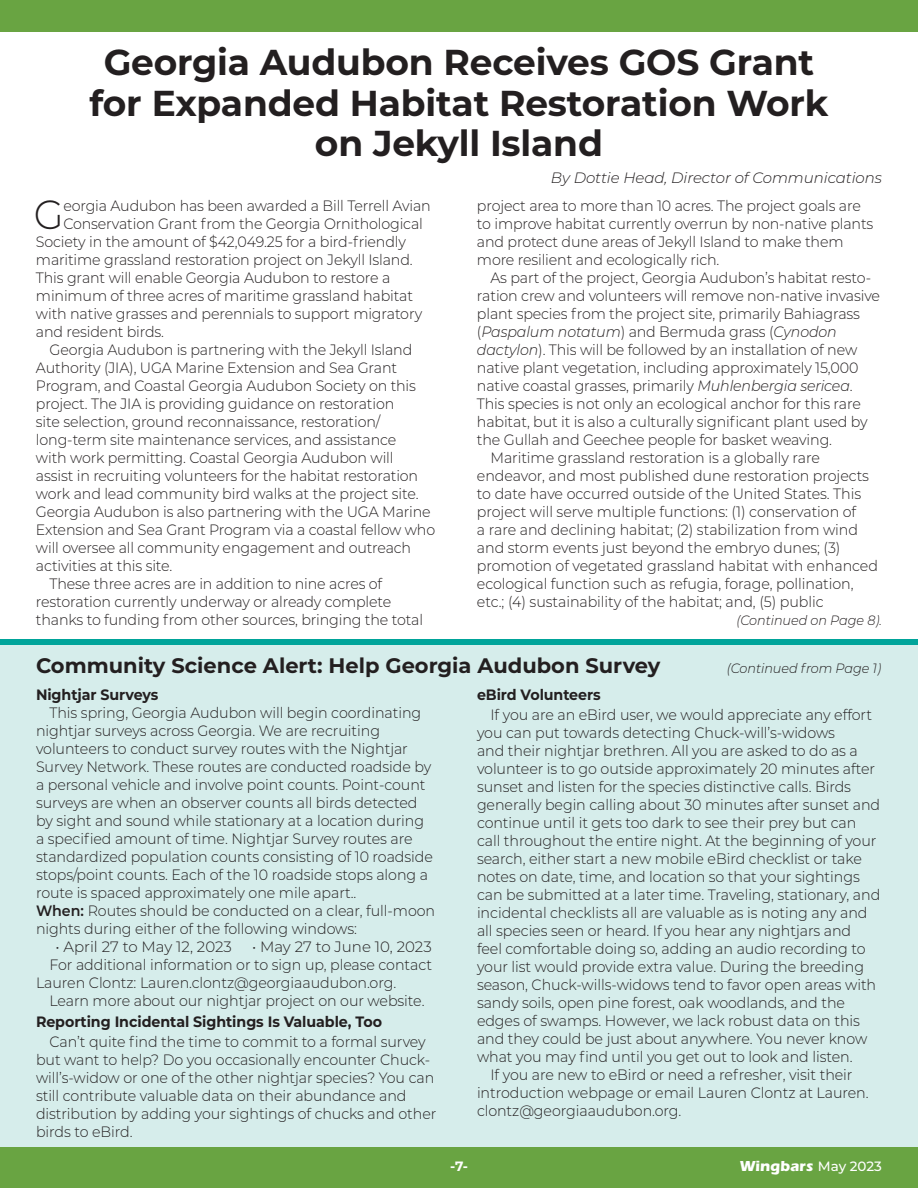
<style>
.page{position:relative;width:918px;height:1188px;background:#fff}
.page>*{position:absolute;margin:0;border:0;box-sizing:border-box;transform-origin:0 0}
.t1{font:300 40.65px "Montserrat";color:#231f20;scale:.95 1}
.t2{font:700 36px/40.5px "Montserrat";letter-spacing:-.005em;color:#231f20;text-align:center}
.t3{font:700 21px "Montserrat";color:#231f20}
.t4{font:300 15px/18px "Montserrat";letter-spacing:-.01em;color:#231f20;scale:.95 1}
.t5{font:700 15px "Montserrat";letter-spacing:-.005em;color:#231f20;scale:.95 1}
.t6{font:italic 300 15px "Montserrat";letter-spacing:-.005em;color:#231f20;scale:.95 1}
.t7{font:300 15px "Montserrat";letter-spacing:-.01em;color:#231f20}
.t8{font:italic 300 15px "Montserrat";letter-spacing:-.005em;color:#231f20}
.t9{font:700 15px "Itc Eras";color:#fff}
.t10{font:italic 300 13.5px "Montserrat";letter-spacing:-.005em;color:#231f20;scale:.95 1}
.t11{font:700 13.5px "Montserrat";color:#fff}
.s1{font-style:normal}
.s2{font-style:italic}
.s3{font-weight:600}
.s4{font-family:"Montserrat";font-weight:500;font-size:13.5px}
</style>
<div class="page">
<div style="left:0;top:642px;width:918px;height:507px;background:#d6edeb"></div>
<div style="left:0;top:1148px;width:918px;height:40px;background:#69a442"></div>
<div style="left:0;top:0;width:918px;height:32px;background:#69a442"></div>
<div style="left:0;top:639px;width:918px;height:6px;background:#00a49a"></div>
<h2 class="t2" style="left:89px;top:41px;width:741px">Georgia Audubon Receives GOS Grant for Expanded Habitat Restoration Work on Jekyll Island</h2>
<p class="t8" style="left:551px;top:168px;width:333px">By Dottie Head, Director of Communications</p>
<h1 class="t1" style="left:34px;top:187px;width:33px">G</h1>
<p class="t4" style="left:63px;top:196px;width:388px">eorgia Audubon has been awarded a Bill Terrell Avian</p>
<p class="t4" style="left:63px;top:214px;width:380px">Conservation Grant from the Georgia Ornithological</p>
<p class="t4" style="left:36px;top:232px;width:391px">Society in the amount of $42,049.25 for a bird-friendly</p>
<p class="t4" style="left:36px;top:250px;width:398px">maritime grassland restoration project on Jekyll Island.</p>
<p class="t4" style="left:36px;top:268px;width:375px">This grant will enable Georgia Audubon to restore a</p>
<p class="t4" style="left:36px;top:286px;width:398px">minimum of three acres of maritime grassland habitat</p>
<p class="t4" style="left:36px;top:304px;width:408px">with native grasses and perennials to support migratory</p>
<p class="t4" style="left:36px;top:322px;width:136px">and resident birds.</p>
<p class="t4" style="left:49px;top:340px;width:383px">Georgia Audubon is partnering with the Jekyll Island</p>
<p class="t4" style="left:36px;top:358px;width:382px">Authority (JIA), UGA Marine Extension and Sea Grant</p>
<p class="t4" style="left:36px;top:376px;width:402px">Program, and Coastal Georgia Audubon Society on this</p>
<p class="t4" style="left:36px;top:394px;width:379px">project. The JIA is providing guidance on restoration</p>
<p class="t4" style="left:36px;top:412px;width:364px">site selection, ground reconnaissance, restoration/</p>
<p class="t4" style="left:36px;top:430px;width:381px">long-term site maintenance services, and assistance</p>
<p class="t4" style="left:36px;top:448px;width:378px">with work permitting. Coastal Georgia Audubon will</p>
<p class="t4" style="left:36px;top:466px;width:404px">assist in recruiting volunteers for the habitat restoration</p>
<p class="t4" style="left:36px;top:484px;width:404px">work and lead community bird walks at the project site.</p>
<p class="t4" style="left:36px;top:502px;width:417px">Georgia Audubon is also partnering with the UGA Marine</p>
<p class="t4" style="left:36px;top:520px;width:422px">Extension and Sea Grant Program via a coastal fellow who</p>
<p class="t4" style="left:36px;top:538px;width:396px">will oversee all community engagement and outreach</p>
<p class="t4" style="left:36px;top:556px;width:145px">activities at this site.</p>
<p class="t4" style="left:49px;top:574px;width:352px">These three acres are in addition to nine acres of</p>
<p class="t4" style="left:36px;top:592px;width:375px">restoration currently underway or already complete</p>
<p class="t4" style="left:36px;top:610px;width:409px">thanks to funding from other sources, bringing the total</p>
<p class="t4" style="left:477px;top:196px;width:419px">project area to more than 10 acres. The project goals are to improve habitat currently overrun by non-native plants and protect dune areas of Jekyll Island to make them more resilient and ecologically rich.</p>
<p class="t4" style="left:490px;top:268px;width:402px">As part of the project, Georgia Audubon’s habitat resto-</p>
<p class="t4" style="left:477px;top:286px;width:426px">ration crew and volunteers will remove non-native invasive</p>
<p class="t4" style="left:477px;top:304px;width:405px">plant species from the project site, primarily Bahiagrass</p>
<p class="t6" style="left:477px;top:322px;width:380px"><span class="s1">(</span>Paspalum notatum<span class="s1">) and Bermuda grass (</span>Cynodon</p>
<p class="t4" style="left:477px;top:340px;width:402px"><span class="s2">dactylon</span>). This will be followed by an installation of new</p>
<p class="t4" style="left:477px;top:358px;width:403px">native plant vegetation, including approximately 15,000</p>
<p class="t4" style="left:477px;top:376px;width:397px">native coastal grasses, primarily <span class="s2">Muhlenbergia sericea</span>.</p>
<p class="t4" style="left:477px;top:394px;width:406px">This species is not only an ecological anchor for this rare</p>
<p class="t4" style="left:477px;top:412px;width:413px">habitat, but it is also a culturally significant plant used by</p>
<p class="t4" style="left:477px;top:430px;width:375px">the Gullah and Geechee people for basket weaving.</p>
<p class="t4" style="left:490px;top:448px;width:348px">Maritime grassland restoration is a globally rare</p>
<p class="t4" style="left:477px;top:466px;width:414px">endeavor, and most published dune restoration projects</p>
<p class="t4" style="left:477px;top:484px;width:406px">to date have occurred outside of the United States. This</p>
<p class="t4" style="left:477px;top:502px;width:401px">project will serve multiple functions: (1) conservation of</p>
<p class="t4" style="left:477px;top:520px;width:403px">a rare and declining habitat; (2) stabilization from wind</p>
<p class="t4" style="left:477px;top:538px;width:384px">and storm events just beyond the embryo dunes; (3)</p>
<p class="t4" style="left:477px;top:556px;width:424px">promotion of vegetated grassland habitat with enhanced</p>
<p class="t4" style="left:477px;top:574px;width:398px">ecological function such as refugia, forage, pollination,</p>
<p class="t4" style="left:477px;top:592px;width:366px">etc.; (4) sustainability of the habitat; and, (5) public</p>
<p class="t10" style="left:736px;top:611px;width:155px">(Continued on Page 8).</p>
<h3 class="t3" style="left:36px;top:650px;width:626px">Community Science Alert: Help Georgia Audubon Survey</h3>
<p class="t10" style="left:727px;top:659px;width:164px">(Continued from Page 1)</p>
<p class="t5" style="left:36px;top:684px;width:130px">Nightjar Surveys</p>
<p class="t4" style="left:36px;top:703px;width:422px;text-indent:13px">This spring, Georgia Audubon will begin coordinating nightjar surveys across Georgia. We are recruiting volunteers to conduct survey routes with the Nightjar Survey Network. These routes are conducted roadside by a personal vehicle and involve point counts. Point-count surveys are when an observer counts all birds detected by sight and sound while stationary at a location during a specified amount of time. Nightjar Survey routes are standardized population counts consisting of 10 roadside stops/point counts. Each of the 10 roadside stops along a route is spaced approximately one mile apart..<br><span class="s3">When:</span> Routes should be conducted on a clear, full-moon nights during either of the following windows:</p>
<p class="t7" style="left:56px;top:937px;width:178px">• April 27 to May 12, 2023</p>
<p class="t7" style="left:252px;top:937px;width:181px">• May 27 to June 10, 2023</p>
<p class="t4" style="left:50px;top:955px;width:404px">For additional information or to sign up, please contact</p>
<p class="t4" style="left:36px;top:973px;width:381px">Lauren Clontz: Lauren.clontz@georgiaaudubon.org.</p>
<p class="t4" style="left:50px;top:991px;width:396px">Learn more about our nightjar project on our website.</p>
<p class="t5" style="left:36px;top:1011px;width:366px">Reporting Incidental Sightings Is Valuable, Too</p>
<p class="t4" style="left:36px;top:1032px;width:423px;text-indent:13px">Can’t quite find the time to commit to a formal survey but want to help? Do you occasionally encounter Chuck&shy;will’s-widow or one of the other nightjar species? You can still contribute valuable data on their abundance and distribution by adding your sightings of chucks and other birds to eBird.</p>
<p class="t5" style="left:477px;top:684px;width:132px">eBird Volunteers</p>
<p class="t4" style="left:490px;top:705px;width:403px">If you are an eBird user, we would appreciate any effort</p>
<p class="t4" style="left:477px;top:723px;width:378px">you can put towards detecting Chuck-will’s-widows</p>
<p class="t4" style="left:477px;top:741px;width:402px">and their nightjar brethren. All you are asked to do as a</p>
<p class="t4" style="left:477px;top:759px;width:421px">volunteer is to go outside approximately 20 minutes after</p>
<p class="t4" style="left:477px;top:777px;width:395px">sunset and listen for the species distinctive calls. Birds</p>
<p class="t4" style="left:477px;top:795px;width:426px">generally begin calling about 30 minutes after sunset and</p>
<p class="t4" style="left:477px;top:813px;width:401px">continue until it gets too dark to see their prey but can</p>
<p class="t4" style="left:477px;top:831px;width:422px">call throughout the entire night. At the beginning of your</p>
<p class="t4" style="left:477px;top:849px;width:407px">search, either start a new mobile eBird checklist or take</p>
<p class="t4" style="left:477px;top:867px;width:405px">notes on date, time, and location so that your sightings</p>
<p class="t4" style="left:477px;top:885px;width:426px">can be submitted at a later time. Traveling, stationary, and</p>
<p class="t4" style="left:477px;top:903px;width:413px">incidental checklists all are valuable as is noting any and</p>
<p class="t4" style="left:477px;top:921px;width:395px">all species seen or heard. If you hear any nightjars and</p>
<p class="t4" style="left:477px;top:939px;width:411px">feel comfortable doing so, adding an audio recording to</p>
<p class="t4" style="left:477px;top:957px;width:409px">your list would provide extra value. During the breeding</p>
<p class="t4" style="left:477px;top:975px;width:422px">season, Chuck-wills-widows tend to favor open areas with</p>
<p class="t4" style="left:477px;top:993px;width:389px">sandy soils, open pine forest, oak woodlands, and the</p>
<p class="t4" style="left:477px;top:1011px;width:405px">edges of swamps. However, we lack robust data on this</p>
<p class="t4" style="left:477px;top:1029px;width:412px">and they could be just about anywhere. You never know</p>
<p class="t4" style="left:477px;top:1047px;width:397px">what you may find until you get out to look and listen.</p>
<p class="t4" style="left:490px;top:1065px;width:383px">If you are new to eBird or need a refresher, visit their</p>
<p class="t4" style="left:477px;top:1083px;width:414px">introduction webpage or email Lauren Clontz at Lauren.</p>
<p class="t4" style="left:477px;top:1101px;width:217px">clontz@georgiaaudubon.org.</p>
<p class="t11" style="left:450px;top:1157px;width:19px">-7-</p>
<p class="t9" style="left:740px;top:1157px;width:143px">Wingbars <span class="s4">May 2023</span></p>
</div>
